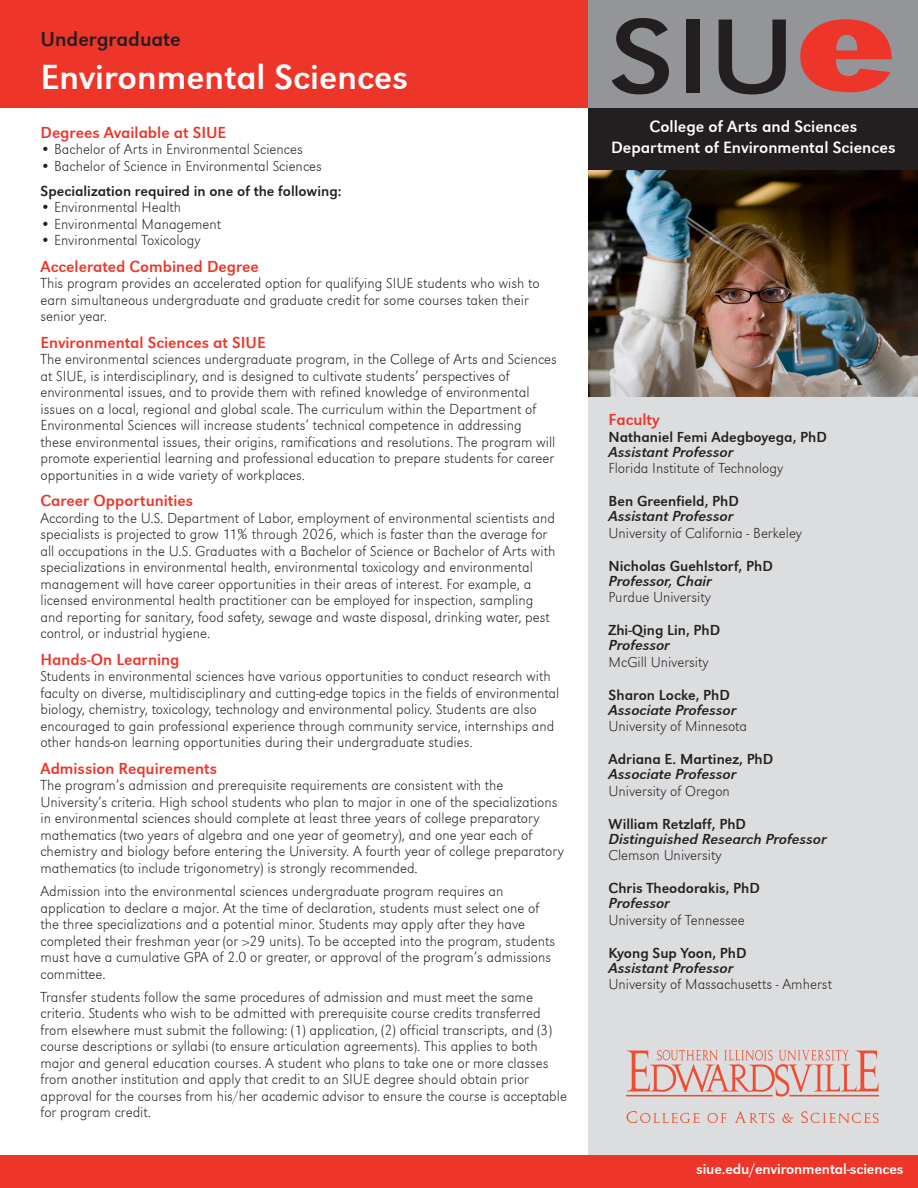
<style>
.page{position:relative;width:918px;height:1188px;background:#fff}
.page>*{position:absolute;margin:0;border:0;box-sizing:border-box;transform-origin:0 0}
.Program{font:36px "URW Grotesk T";color:#fff}
.Undergrad{font:21px "URW Grotesk T";color:#231f20}
.School{font:16.8px "URW Grotesk T";color:#fff}
.Sub_Header{font:16.5px "URW Grotesk T";color:#ee3529}
.Paragraph{font:15px/16.5px "URW Grotesk T Extr Ligh";color:#231f20}
.Bullets{font:15px/16.5px "URW Grotesk T Extr Ligh";color:#231f20}
.Faculty_University{font:15px "URW Grotesk T Extr Ligh";color:#231f20}
.Faculty_Name{font:15px "URW Grotesk T";color:#231f20}
.Faculty_Title{font:italic 15px "URW Grotesk T";color:#231f20}
.Sub_Header-2{font:15px "URW Grotesk T";color:#231f20}
.Website{font:15px "URW Grotesk T";letter-spacing:-.01em;color:#fff}
</style>
<div class="page">
<div style="left:589px;top:132px;width:329px;height:1031px;background:#dcdddf"></div>
<div style="left:0;top:0;width:589px;height:108px;background:#ee3529"></div>
<svg style="left:626px;top:1050px;width:253px;height:47px"></svg>
<svg style="left:627px;top:1111px;width:73px;height:12px"></svg>
<svg style="left:708px;top:1113px;width:18px;height:10px"></svg>
<svg style="left:734px;top:1112px;width:40px;height:11px"></svg>
<svg style="left:782px;top:1113px;width:11px;height:10px"></svg>
<svg style="left:801px;top:1111px;width:78px;height:12px"></svg>
<img style="left:589px;top:169px;width:329px;height:228px">
<div style="left:589px;top:0;width:329px;height:108px;background:#939598"></div>
<svg style="left:612px;top:18px;width:57px;height:76px"></svg>
<div style="left:686px;top:20px;width:13px;height:73px;background:#231f20"></div>
<svg style="left:719px;top:20px;width:67px;height:74px"></svg>
<svg style="left:800px;top:19px;width:92px;height:73px"></svg>
<div style="left:0;top:1155px;width:918px;height:33px;background:#ee3529"></div>
<div style="left:589px;top:108px;width:329px;height:61px;background:#231f20"></div>
<p class="Undergrad" style="left:40px;top:27px;width:142px">Undergraduate</p>
<p class="Program" style="left:40px;top:56px;width:369px">Environmental Sciences</p>
<p class="Sub_Header" style="left:40px;top:123px;width:187px">Degrees Available at SIUE</p>
<p class="Bullets" style="left:40px;top:141px;width:264px">• Bachelor of Arts in Environmental Sciences</p>
<p class="Bullets" style="left:40px;top:158px;width:283px">• Bachelor of Science in Environmental Sciences</p>
<p class="Sub_Header-2" style="left:40px;top:182px;width:302px">Specialization required in one of the following:</p>
<p class="Paragraph" style="left:40px;top:199px;width:142px">• Environmental Health</p>
<p class="Paragraph" style="left:40px;top:215px;width:182px">• Environmental Management</p>
<p class="Paragraph" style="left:40px;top:232px;width:162px">• Environmental Toxicology</p>
<p class="Sub_Header" style="left:40px;top:257px;width:220px">Accelerated Combined Degree</p>
<p class="Paragraph" style="left:40px;top:275px;width:501px">This program provides an accelerated option for qualifying SIUE students who wish to earn simultaneous undergraduate and graduate credit for some courses taken their senior year.</p>
<p class="Sub_Header" style="left:40px;top:333px;width:227px">Environmental Sciences at SIUE</p>
<p class="Paragraph" style="left:40px;top:351px;width:518px">The environmental sciences undergraduate program, in the College of Arts and Sciences at SIUE, is interdisciplinary, and is designed to cultivate students’ perspectives of environmental issues, and to provide them with refined knowledge of environmental issues on a local, regional and global scale. The curriculum within the Department of Environmental Sciences will increase students’ technical competence in addressing<br>these environmental issues, their origins, ramifications and resolutions. The program will promote experiential learning and professional education to prepare students for career opportunities in a wide variety of workplaces.</p>
<p class="Sub_Header" style="left:40px;top:491px;width:154px">Career Opportunities</p>
<p class="Paragraph" style="left:40px;top:509px;width:516px">According to the U.S. Department of Labor, employment of environmental scientists and specialists is projected to grow 11% through 2026, which is faster than the average for all occupations in the U.S. Graduates with a Bachelor of Science or Bachelor of Arts with specializations in environmental health, environmental toxicology and environmental management will have career opportunities in their areas of interest. For example, a licensed environmental health practitioner can be employed for inspection, sampling and reporting for sanitary, food safety, sewage and waste disposal, drinking water, pest control, or industrial hygiene.</p>
<p class="Sub_Header" style="left:40px;top:650px;width:140px">Hands-On Learning</p>
<p class="Paragraph" style="left:40px;top:668px;width:520px">Students in environmental sciences have various opportunities to conduct research with faculty on diverse, multidisciplinary and cutting-edge topics in the fields of environmental biology, chemistry, toxicology, technology and environmental policy. Students are also encouraged to gain professional experience through community service, internships and other hands-on learning opportunities during their undergraduate studies.</p>
<p class="Sub_Header" style="left:40px;top:759px;width:178px">Admission Requirements</p>
<p class="Paragraph" style="left:40px;top:777px;width:525px">The program’s admission and prerequisite requirements are consistent with the University’s criteria. High school students who plan to major in one of the specializations in environmental sciences should complete at least three years of college preparatory mathematics (two years of algebra and one year of geometry), and one year each of chemistry and biology before entering the University. A fourth year of college preparatory mathematics (to include trigonometry) is strongly recommended.</p>
<p class="Bullets" style="left:40px;top:883px;width:516px">Admission into the environmental sciences undergraduate program requires an application to declare a major. At the time of declaration, students must select one of the three specializations and a potential minor. Students may apply after they have completed their freshman year (or &gt;29 units). To be accepted into the program, students must have a cumulative GPA of 2.0 or greater, or approval of the program’s admissions committee.</p>
<p class="Bullets" style="left:40px;top:989px;width:528px">Transfer students follow the same procedures of admission and must meet the same criteria. Students who wish to be admitted with prerequisite course credits transferred from elsewhere must submit the following: (1) application, (2) official transcripts, and (3) course descriptions or syllabi (to ensure articulation agreements). This applies to both major and general education courses. A student who plans to take one or more classes from another institution and apply that credit to an SIUE degree should obtain prior approval for the courses from his/her academic advisor to ensure the course is acceptable for program credit.</p>
<p class="School" style="left:649px;top:117px;width:209px">College of Arts and Sciences</p>
<p class="School" style="left:611px;top:138px;width:286px">Department of Environmental Sciences</p>
<p class="Sub_Header" style="left:609px;top:410px;width:52px">Faculty</p>
<p class="Faculty_Name" style="left:609px;top:428px;width:220px">Nathaniel Femi Adegboyega, PhD</p>
<p class="Faculty_Title" style="left:609px;top:443px;width:126px">Assistant Professor</p>
<p class="Faculty_University" style="left:609px;top:459px;width:176px">Florida Institute of Technology</p>
<p class="Faculty_Name" style="left:609px;top:493px;width:132px">Ben Greenfield, PhD</p>
<p class="Faculty_Title" style="left:609px;top:508px;width:126px">Assistant Professor</p>
<p class="Faculty_University" style="left:609px;top:524px;width:195px">University of California - Berkeley</p>
<p class="Faculty_Name" style="left:609px;top:557px;width:166px">Nicholas Guehlstorf, PhD</p>
<p class="Faculty_Title" style="left:609px;top:572px;width:105px">Professor, Chair</p>
<p class="Faculty_University" style="left:609px;top:588px;width:104px">Purdue University</p>
<p class="Faculty_Name" style="left:609px;top:622px;width:113px">Zhi-Qing Lin, PhD</p>
<p class="Faculty_Title" style="left:609px;top:637px;width:63px">Professor</p>
<p class="Faculty_University" style="left:609px;top:653px;width:102px">McGill University</p>
<p class="Faculty_Name" style="left:609px;top:686px;width:123px">Sharon Locke, PhD</p>
<p class="Faculty_Title" style="left:609px;top:701px;width:129px">Associate Professor</p>
<p class="Faculty_University" style="left:609px;top:717px;width:140px">University of Minnesota</p>
<p class="Faculty_Name" style="left:609px;top:751px;width:166px">Adriana E. Martinez, PhD</p>
<p class="Faculty_Title" style="left:609px;top:766px;width:129px">Associate Professor</p>
<p class="Faculty_University" style="left:609px;top:782px;width:123px">University of Oregon</p>
<p class="Faculty_Name" style="left:609px;top:815px;width:139px">William Retzlaff, PhD</p>
<p class="Faculty_Title" style="left:609px;top:830px;width:219px">Distinguished Research Professor</p>
<p class="Faculty_University" style="left:609px;top:846px;width:114px">Clemson University</p>
<p class="Faculty_Name" style="left:609px;top:880px;width:153px">Chris Theodorakis, PhD</p>
<p class="Faculty_Title" style="left:609px;top:895px;width:63px">Professor</p>
<p class="Faculty_University" style="left:609px;top:911px;width:138px">University of Tennessee</p>
<p class="Faculty_Name" style="left:609px;top:944px;width:139px">Kyong Sup Yoon, PhD</p>
<p class="Faculty_Title" style="left:609px;top:959px;width:126px">Assistant Professor</p>
<p class="Faculty_University" style="left:609px;top:975px;width:225px">University of Massachusetts - Amherst</p>
<p class="Website" style="left:696px;top:1161px;width:209px">siue.edu/environmental-sciences</p>
</div>
